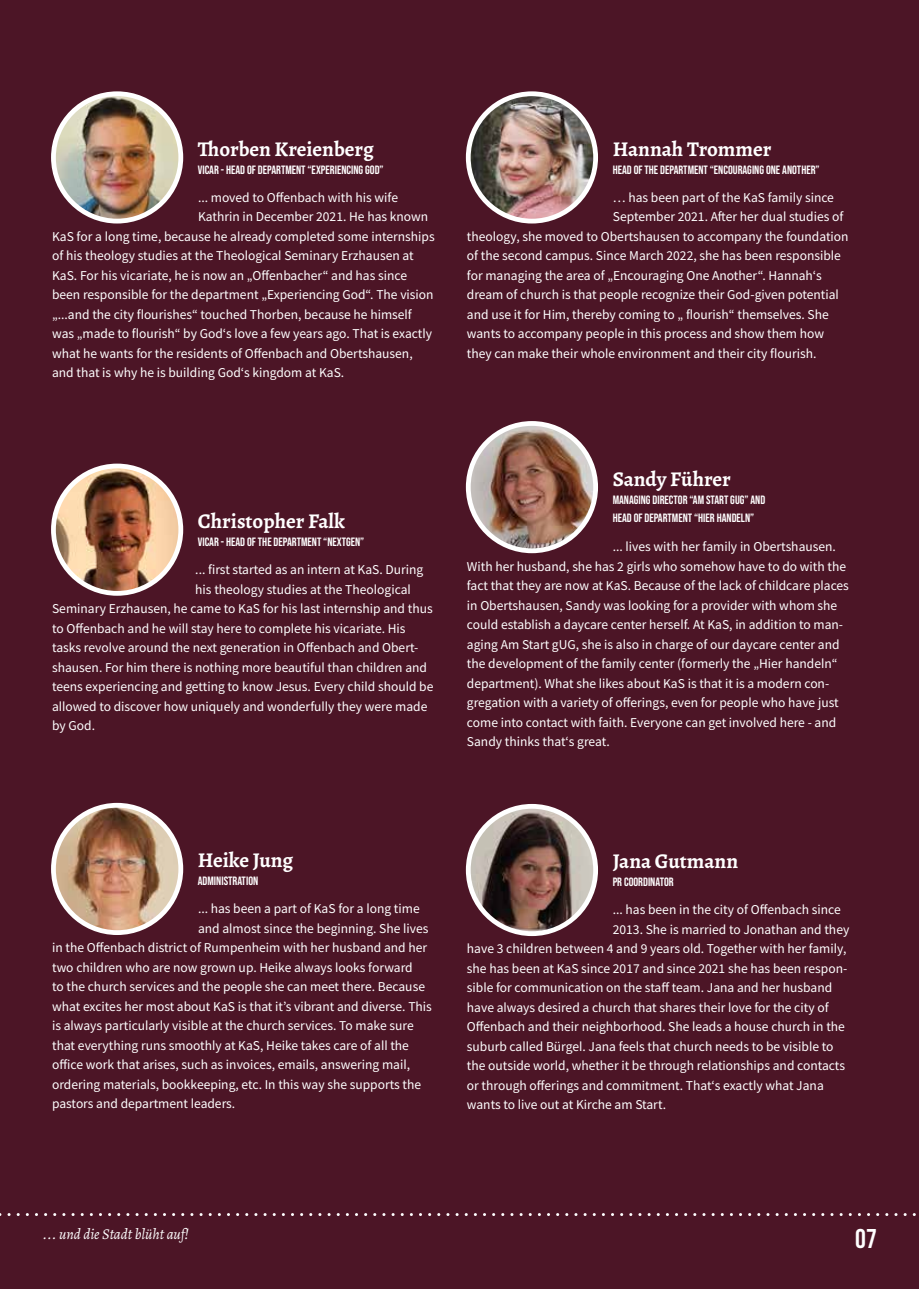
<style>
.page{position:relative;width:919px;height:1289px;background:#fff}
.page>*{position:absolute;margin:0;border:0;box-sizing:border-box;transform-origin:0 0}
.t1{font:27px "Bebas Neue";color:#fff}
.t2{font:700 21px "Alegreya";color:#fff}
.t3{font:italic 15px "Alegreya";color:#fff}
.t4{font:13.5px/19.5px "Source Sans Pro";color:#fff}
.t5{font:12px/18px "Bebas Neue";color:#fff}
</style>
<div class="page">
<div style="left:0;top:0;width:918px;height:1288px;background:#4c1526"></div>
<svg style="left:0;top:1212px;width:919px;height:3px;background:#6a3d4b"></svg>
<img style="left:53px;top:94px;width:128px;height:127px;border-radius:64px">
<div style="left:51px;top:91px;width:132px;height:132px;border:5px solid #fff;border-radius:50%"></div>
<img style="left:468px;top:94px;width:127px;height:127px;border-radius:64px">
<div style="left:466px;top:91px;width:132px;height:132px;border:5px solid #fff;border-radius:50%"></div>
<img style="left:53px;top:466px;width:128px;height:127px">
<div style="left:51px;top:463px;width:132px;height:132px;border:5px solid #fff;border-radius:50%"></div>
<img style="left:468px;top:423px;width:127px;height:128px;border-radius:64px">
<div style="left:466px;top:421px;width:132px;height:132px;border:5px solid #fff;border-radius:50%"></div>
<img style="left:53px;top:805px;width:128px;height:127px;border-radius:64px">
<div style="left:51px;top:802px;width:132px;height:133px;border:5px solid #fff;border-radius:50%"></div>
<img style="left:468px;top:806px;width:127px;height:127px;border-radius:64px">
<div style="left:466px;top:804px;width:132px;height:132px;border:5px solid #fff;border-radius:50%"></div>
<h2 class="t2" style="left:198px;top:136px;width:178px">Thorben Kreienberg</h2>
<p class="t5" style="left:198px;top:161px;width:187px">VICAR - HEAD OF DEPARTMENT “EXPERIENCING GOD”</p>
<p class="t4" style="left:198px;top:187px;width:201px">... moved to Offenbach with his wife</p>
<p class="t4" style="left:198px;top:207px;width:232px">Kathrin in December 2021. He has known</p>
<p class="t4" style="left:52px;top:226px;width:384px">KaS for a long time, because he already completed some internships</p>
<p class="t4" style="left:52px;top:246px;width:363px">of his theology studies at the Theological Seminary Erzhausen at</p>
<p class="t4" style="left:52px;top:265px;width:356px">KaS. For his vicariate, he is now an „Offenbacher“ and has since</p>
<p class="t4" style="left:52px;top:285px;width:383px">been responsible for the department „Experiencing God“. The vision</p>
<p class="t4" style="left:52px;top:304px;width:361px">„...and the city flourishes“ touched Thorben, because he himself</p>
<p class="t4" style="left:52px;top:324px;width:381px">was „made to flourish“ by God‘s love a few years ago. That is exactly</p>
<p class="t4" style="left:52px;top:343px;width:362px">what he wants for the residents of Offenbach and Obertshausen,</p>
<p class="t4" style="left:52px;top:363px;width:293px">and that is why he is building God‘s kingdom at KaS.</p>
<h2 class="t2" style="left:612px;top:136px;width:160px">Hannah Trommer</h2>
<p class="t5" style="left:612px;top:161px;width:208px">HEAD OF THE DEPARTMENT “ENCOURAGING ONE ANOTHER”</p>
<p class="t4" style="left:612px;top:187px;width:223px">… has been part of the KaS family since</p>
<p class="t4" style="left:612px;top:207px;width:232px">September 2021. After her dual studies of</p>
<p class="t4" style="left:467px;top:226px;width:383px">theology, she moved to Obertshausen to accompany the foundation</p>
<p class="t4" style="left:467px;top:246px;width:375px">of the second campus. Since March 2022, she has been responsible</p>
<p class="t4" style="left:467px;top:265px;width:356px">for managing the area of „Encouraging One Another“. Hannah‘s</p>
<p class="t4" style="left:467px;top:285px;width:373px">dream of church is that people recognize their God-given potential</p>
<p class="t4" style="left:467px;top:304px;width:363px">and use it for Him, thereby coming to „ flourish“ themselves. She</p>
<p class="t4" style="left:467px;top:324px;width:358px">wants to accompany people in this process and show them how</p>
<p class="t4" style="left:467px;top:343px;width:351px">they can make their whole environment and their city flourish.</p>
<h2 class="t2" style="left:198px;top:508px;width:149px">Christopher Falk</h2>
<p class="t5" style="left:198px;top:533px;width:168px">VICAR - HEAD OF THE DEPARTMENT “NEXTGEN”</p>
<p class="t4" style="left:195px;top:559px;width:229px">... first started as an intern at KaS. During</p>
<p class="t4" style="left:195px;top:579px;width:217px">his theology studies at the Theological</p>
<p class="t4" style="left:52px;top:598px;width:382px">Seminary Erzhausen, he came to KaS for his last internship and thus</p>
<p class="t4" style="left:52px;top:618px;width:355px">to Offenbach and he will stay here to complete his vicariate. His</p>
<p class="t4" style="left:52px;top:637px;width:368px">tasks revolve around the next generation in Offenbach and Obert-</p>
<p class="t4" style="left:52px;top:657px;width:376px">shausen. For him there is nothing more beautiful than children and</p>
<p class="t4" style="left:52px;top:676px;width:383px">teens experiencing and getting to know Jesus. Every child should be</p>
<p class="t4" style="left:52px;top:696px;width:377px">allowed to discover how uniquely and wonderfully they were made</p>
<p class="t4" style="left:52px;top:715px;width:44px">by God.</p>
<h2 class="t2" style="left:612px;top:465px;width:120px">Sandy Führer</h2>
<p class="t5" style="left:612px;top:490px;width:154px">MANAGING DIRECTOR “AM START GUG” AND<br>HEAD OF DEPARTMENT “HIER HANDELN”</p>
<p class="t4" style="left:467px;top:536px;width:383px;text-indent:146px">... lives with her family in Obertshausen.<br>With her husband, she has 2 girls who somehow have to do with the fact that they are now at KaS. Because of the lack of childcare places in Obertshausen, Sandy was looking for a provider with whom she could establish a daycare center herself. At KaS, in addition to man&shy;aging Am Start gUG, she is also in charge of our daycare center and the development of the family center (formerly the „Hier handeln“ department). What she likes about KaS is that it is a modern con&shy;gregation with a variety of offerings, even for people who have just come into contact with faith. Everyone can get involved here - and Sandy thinks that‘s great.</p>
<h2 class="t2" style="left:198px;top:847px;width:97px">Heike Jung</h2>
<p class="t5" style="left:198px;top:872px;width:62px">ADMINISTRATION</p>
<p class="t4" style="left:198px;top:899px;width:223px">... has been a part of KaS for a long time</p>
<p class="t4" style="left:198px;top:918px;width:232px">and almost since the beginning. She lives</p>
<p class="t4" style="left:52px;top:938px;width:376px">in the Offenbach district of Rumpenheim with her husband and her</p>
<p class="t4" style="left:52px;top:957px;width:362px">two children who are now grown up. Heike always looks forward</p>
<p class="t4" style="left:52px;top:977px;width:374px">to the church services and the people she can meet there. Because</p>
<p class="t4" style="left:52px;top:996px;width:381px">what excites her most about KaS is that it’s vibrant and diverse. This</p>
<p class="t4" style="left:52px;top:1016px;width:363px">is always particularly visible at the church services. To make sure</p>
<p class="t4" style="left:52px;top:1035px;width:358px">that everything runs smoothly at KaS, Heike takes care of all the</p>
<p class="t4" style="left:52px;top:1055px;width:359px">office work that arises, such as invoices, emails, answering mail,</p>
<p class="t4" style="left:52px;top:1074px;width:370px">ordering materials, bookkeeping, etc. In this way she supports the</p>
<p class="t4" style="left:52px;top:1094px;width:185px">pastors and department leaders.</p>
<h2 class="t2" style="left:612px;top:848px;width:127px">Jana Gutmann</h2>
<p class="t5" style="left:612px;top:873px;width:62px">PR COORDINATOR</p>
<p class="t4" style="left:612px;top:900px;width:229px">... has been in the city of Offenbach since</p>
<p class="t4" style="left:612px;top:919px;width:238px">2013. She is married to Jonathan and they</p>
<p class="t4" style="left:467px;top:939px;width:381px">have 3 children between 4 and 9 years old. Together with her family,</p>
<p class="t4" style="left:467px;top:958px;width:382px">she has been at KaS since 2017 and since 2021 she has been respon-</p>
<p class="t4" style="left:467px;top:978px;width:367px">sible for communication on the staff team. Jana and her husband</p>
<p class="t4" style="left:467px;top:997px;width:363px">have always desired a church that shares their love for the city of</p>
<p class="t4" style="left:467px;top:1017px;width:379px">Offenbach and their neighborhood. She leads a house church in the</p>
<p class="t4" style="left:467px;top:1036px;width:368px">suburb called Bürgel. Jana feels that church needs to be visible to</p>
<p class="t4" style="left:467px;top:1056px;width:379px">the outside world, whether it be through relationships and contacts</p>
<p class="t4" style="left:467px;top:1075px;width:358px">or through offerings and commitment. That‘s exactly what Jana</p>
<p class="t4" style="left:467px;top:1095px;width:200px">wants to live out at Kirche am Start.</p>
<p class="t3" style="left:43px;top:1223px;width:147px">... und die Stadt blüht auf!</p>
<h1 class="t1" style="left:855px;top:1223px;width:23px">07</h1>
</div>
